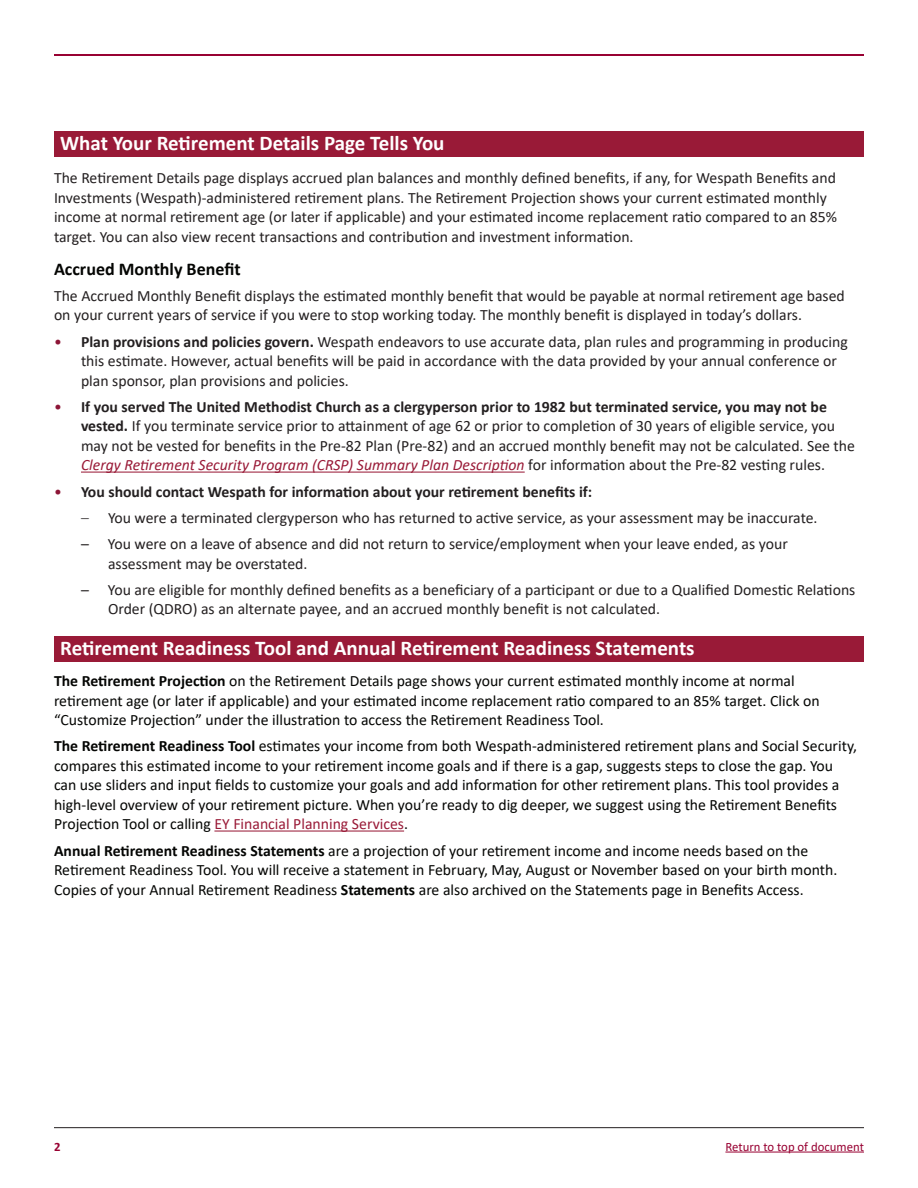
<style>
.page{position:relative;width:918px;height:1188px;background:#fff}
.page>*{position:absolute;margin:0;border:0;box-sizing:border-box;transform-origin:0 0}
.Body{font:700 21px "Calibri";color:#fff}
.Body-2{font:700 18px "Calibri";color:#040503}
.Body-3{font:15.75px/19.5px "Calibri";color:#231f20}
.Body-4{font:15.75px/19.5px "Calibri";color:#040503}
.Body-5{font:700 15.75px "Calibri";color:#231f20}
.t1{font:12.75px "Calibri";color:#980132}
.t2{font:700 12.75px "Calibri";color:#980132}
.s1{color:#8d1637}
.s2{font-weight:700}
.s3{font-style:italic;color:#991a37}
.s4{font-weight:400;color:#8d1637}
.s5{font-weight:300}
.s6{color:#991a37}
</style>
<div class="page">
<hr style="left:54px;top:1127px;width:810px;height:1px;background:#231f20">
<hr style="left:725px;top:1152px;width:139px;height:1px;background:#980132">
<div style="left:54px;top:131px;width:810px;height:26px;background:#991a37"></div>
<hr style="left:54px;top:54px;width:810px;height:1px;background:#980132">
<hr style="left:81px;top:472px;width:444px;height:1px;background:#991a37">
<hr style="left:214px;top:831px;width:190px;height:1px;background:#991a37">
<div style="left:54px;top:636px;width:810px;height:26px;background:#991a37"></div>
<p class="Body" style="left:60px;top:128px;width:386px">What Your Retirement Details Page Tells You</p>
<p class="Body-3" style="left:54px;top:168px;width:785px">The Retirement Details page displays accrued plan balances and monthly defined benefits, if any, for Wespath Benefits and Investments (Wespath)-administered retirement plans. The Retirement Projection shows your current estimated monthly income at normal retirement age (or later if applicable) and your estimated income replacement ratio compared to an 85% target. You can also view recent transactions and contribution and investment information.</p>
<p class="Body-2" style="left:54px;top:256px;width:188px">Accrued Monthly Benefit</p>
<p class="Body-3" style="left:54px;top:285px;width:792px">The Accrued Monthly Benefit displays the estimated monthly benefit that would be payable at normal retirement age based on your current years of service if you were to stop working today. The monthly benefit is displayed in today’s dollars.</p>
<p class="Body-3" style="left:81px;top:331px;width:768px;text-indent:-27px"><span class="s1">•</span> <span class="s2">Plan provisions and policies govern.</span> Wespath endeavors to use accurate data, plan rules and programming in producing this estimate. However, actual benefits will be paid in accordance with the data provided by your annual conference or plan sponsor, plan provisions and policies.</p>
<p class="Body-3" style="left:81px;top:396px;width:776px;text-indent:-27px"><span class="s1">•</span> <span class="s2">If you served The United Methodist Church as a clergyperson prior to 1982 but terminated service, you may not be vested.</span> If you terminate service prior to attainment of age 62 or prior to completion of 30 years of eligible service, you may not be vested for benefits in the Pre-82 Plan (Pre-82) and an accrued monthly benefit may not be calculated. See the <span class="s3">Clergy Retirement Security Program (CRSP) Summary Plan Description</span> for information about the Pre-82 vesting rules.</p>
<p class="Body-5" style="left:54px;top:480px;width:540px"><span class="s4">•</span> You should contact Wespath for information about your retirement benefits if:</p>
<p class="Body-3" style="left:81px;top:507px;width:738px"><span class="s5">–</span> You were a terminated clergyperson who has returned to active service, as your assessment may be inaccurate.</p>
<p class="Body-3" style="left:108px;top:534px;width:681px;text-indent:-27px">– You were on a leave of absence and did not return to service/employment when your leave ended, as your assessment may be overstated.</p>
<p class="Body-3" style="left:108px;top:579px;width:749px;text-indent:-27px">– You are eligible for monthly defined benefits as a beneficiary of a participant or due to a Qualified Domestic Relations<br>Order (QDRO) as an alternate payee, and an accrued monthly benefit is not calculated.</p>
<p class="Body" style="left:54px;top:631px;width:636px">Retirement Readines Tool and Annual Retirement Readines Statements</p>
<p class="Body-4" style="left:54px;top:671px;width:767px"><span class="s2">The Retirement Projection</span> on the Retirement Details page shows your current estimated monthly income at normal retirement age (or later if applicable) and your estimated income replacement ratio compared to an 85% target. Click on “Customize Projection” under the illustration to access the Retirement Readiness Tool.</p>
<p class="Body-4" style="left:54px;top:736px;width:805px"><span class="s2">The Retirement Readiness Tool</span> estimates your income from both Wespath-administered retirement plans and Social Security, compares this estimated income to your retirement income goals and if there is a gap, suggests steps to close the gap. You can use sliders and input fields to customize your goals and add information for other retirement plans. This tool provides a high-level overview of your retirement picture. When you’re ready to dig deeper, we suggest using the Retirement Benefits Projection Tool or calling <span class="s6">EY Financial Planning Services</span>.</p>
<p class="Body-4" style="left:54px;top:840px;width:785px"><span class="s2">Annual Retirement Readiness Statements</span> are a projection of your retirement income and income needs based on the<br>Retirement Readiness Tool. You will receive a statement in February, May, August or November based on your birth month.<br>Copies of your Annual Retirement Readiness <span class="s2">Statements</span> are also archived on the Statements page in Benefits Access.</p>
<p class="Body" style="left:60px;top:633px;width:636px">Retirement Readiness Tool and Annual Retirement Readiness Statements</p>
<p class="t2" style="left:54px;top:1137px;width:8px">2</p>
<p class="t1" style="left:725px;top:1138px;width:140px">Return to top of document</p>
</div>
